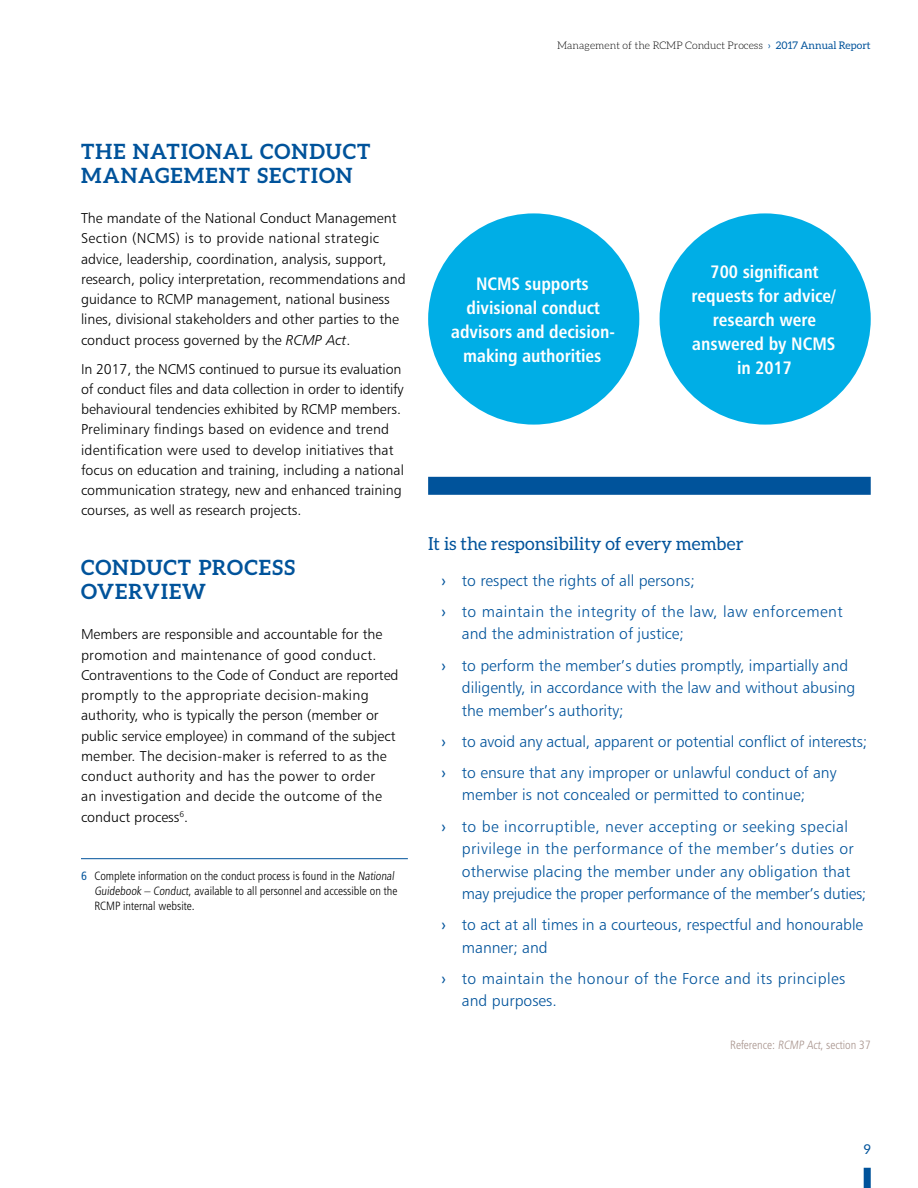
<style>
.page{position:relative;width:918px;height:1188px;background:#fff}
.page>*{position:absolute;margin:0;border:0;box-sizing:border-box;transform-origin:0 0}
.t1{font:700 21px/24px "Aleo";letter-spacing:.055em;color:#00539b}
.t2{font:18px/24px "Humanist 777 BT Bold Condensed B";color:#fff;text-align:center}
.t3{font:18px "Aleo";color:#00539b}
.t4{font:15.75px/22.5px "Humanist 777 BT Light B";color:#00539b}
.t5{font:15.75px/31.2px "Humanist 777 BT Light B";letter-spacing:.03em;color:#00539b}
.t6{font:14.25px/20.2px "Humanist 777 BT Light B";color:#000}
.t7{font:13.5px "Aleo";color:#00539b}
.t8{font:12px/15px "Humanist 777 BT Light Condensed B";color:#000}
.t9{font:12px "Humanist 777 BT Light Condensed B";color:#a7938c}
.t10{font:300 10.5px "Aleo";color:#000}
.s1{font-weight:400;color:#00539b}
.s2{font-family:"Humanist 777 BT Light Italic B"}
.s3{font-family:"Humanist 777 BT Roman Condensed B";color:#00539b}
.s4{font-family:"Humanist 777 BT Roman B"}
</style>
<div class="page">
<div style="left:864px;top:1168px;width:7px;height:20px;background:#00539b"></div>
<hr style="left:81px;top:858px;width:327px;height:1px;background:#00539b">
<div style="left:428px;top:477px;width:443px;height:18px;background:#00539b"></div>
<div style="left:428px;top:213px;width:211px;height:212px;background:#00aee6;border-radius:50%"></div>
<div style="left:660px;top:213px;width:211px;height:212px;background:#00aee6;border-radius:50%"></div>
<p class="t10" style="left:557px;top:40px;width:315px">Management of the RCMP Conduct Process <span class="s1">› 2017 Annual Report</span></p>
<h1 class="t1" style="left:81px;top:139px;width:291px">THE NATIONAL CONDUCT<br>MANAGEMENT SECTION</h1>
<p class="t6" style="left:81px;top:208px;width:326px">The mandate of the National Conduct Management Section (NCMS) is to provide national strategic advice, leadership, coordination, analysis, support, research, policy interpretation, recommendations and guidance to RCMP management, national business lines, divisional stakeholders and other parties to the conduct process governed by the <span class="s2">RCMP Act</span>.</p>
<p class="t6" style="left:81px;top:358px;width:324px">In 2017, the NCMS continued to pursue its evaluation of conduct files and data collection in order to identify behavioural tendencies exhibited by RCMP members.<br>Preliminary findings based on evidence and trend identification were used to develop initiatives that focus on education and training, including a national communication strategy, new and enhanced training courses, as well as research projects.</p>
<h1 class="t1" style="left:81px;top:555px;width:216px">CONDUCT PROCESS<br>OVERVIEW</h1>
<p class="t6" style="left:81px;top:624px;width:319px">Members are responsible and accountable for the promotion and maintenance of good conduct.<br>Contraventions to the Code of Conduct are reported promptly to the appropriate decision-making authority, who is typically the person (member or public service employee) in command of the subject member. The decision-maker is referred to as the conduct authority and has the power to order<br>an investigation and decide the outcome of the conduct process<sup>6</sup>.</p>
<p class="t8" style="left:94px;top:869px;width:304px;text-indent:-13px"><span class="s3">6</span> Complete information on the conduct process is found in the National<br>Guidebook – Conduct, available to all personnel and accessible on the<br>RCMP internal website.</p>
<p class="t2" style="left:451px;top:272px;width:165px">NCMS supports divisional conduct advisors and decision&shy;making authorities</p>
<p class="t2" style="left:692px;top:260px;width:146px">700 significant requests for advice/ research were answered by NCMS in 2017</p>
<p class="t3" style="left:428px;top:533px;width:317px">It is the responsibility of every member</p>
<p class="t5" style="left:442px;top:564px;width:403px"><span class="s4">›</span> to respect the rights of all persons;<br><span class="s4">›</span> to maintain the integrity of the law, law enforcement</p>
<p class="t4" style="left:442px;top:618px;width:408px;line-height:31.2px;text-indent:20px">and the administration of justice;<br><span class="s4">›</span> to perform the member’s duties promptly, impartially and</p>
<p class="t4" style="left:462px;top:676px;width:395px">diligently, in accordance with the law and without abusing the member’s authority;</p>
<p class="t4" style="left:442px;top:725px;width:427px;line-height:31.2px"><span class="s4">›</span> to avoid any actual, apparent or potential conflict of interests; <span class="s4">›</span> to ensure that any improper or unlawful conduct of any</p>
<p class="t5" style="left:442px;top:779px;width:408px;text-indent:20px">member is not concealed or permitted to continue;<br><span class="s4">›</span> to be incorruptible, never accepting or seeking special</p>
<p class="t4" style="left:462px;top:837px;width:406px">privilege in the performance of the member’s duties or otherwise placing the member under any obligation that may prejudice the proper performance of the member’s duties;</p>
<p class="t4" style="left:462px;top:913px;width:403px;text-indent:-20px"><span class="s4">›</span> to act at all times in a courteous, respectful and honourable manner; and</p>
<p class="t5" style="left:462px;top:967px;width:385px;line-height:22.5px;text-indent:-20px"><span class="s4">›</span> to maintain the honour of the Force and its principles and purposes.</p>
<p class="t9" style="left:730px;top:1037px;width:142px">Reference: RCMP Act, section 37</p>
<p class="t7" style="left:864px;top:1142px;width:9px">9</p>
</div>
